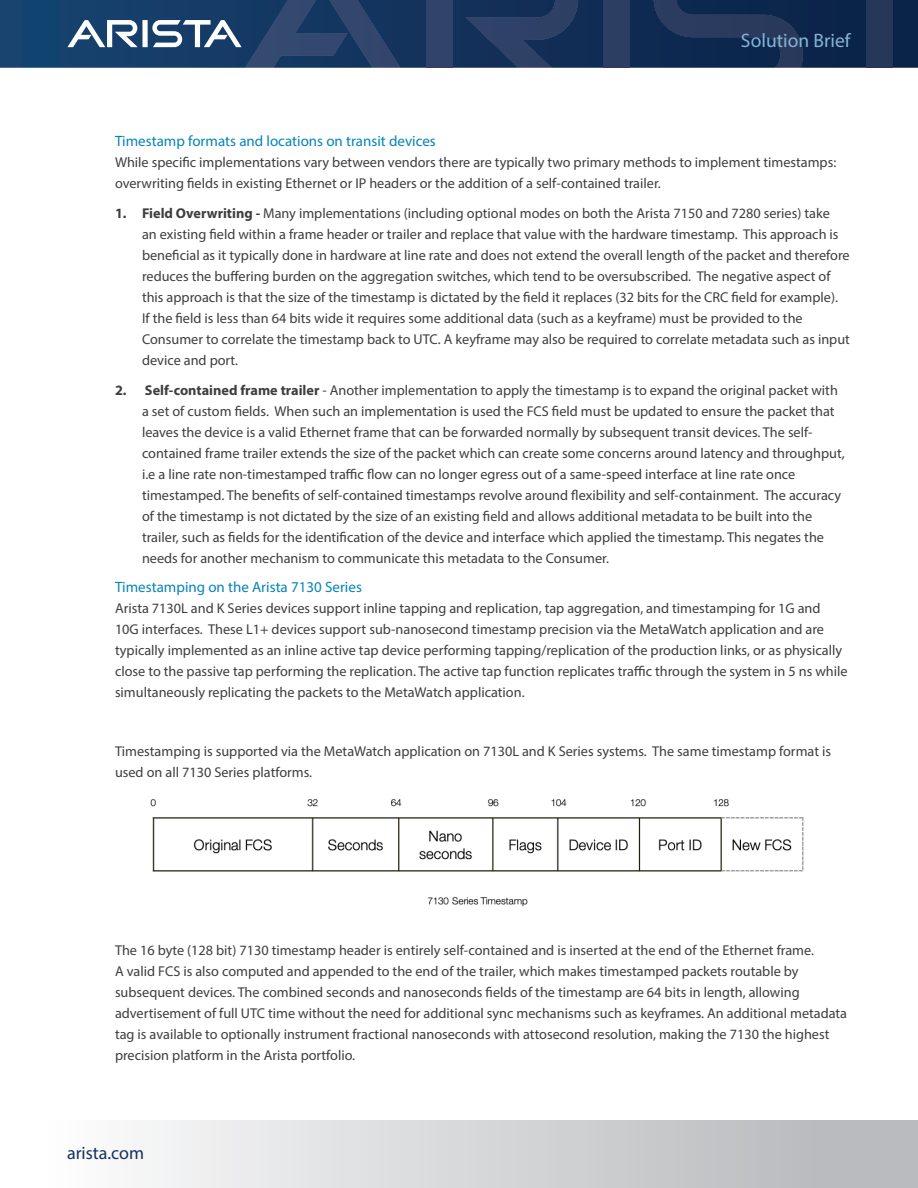
<style>
.page{position:relative;width:918px;height:1188px;background:#fff}
.page>*{position:absolute;margin:0;border:0;box-sizing:border-box;transform-origin:0 0}
.t1{font:19.5px "Myriad Pro";color:#85b4d6}
.t2{font:18px "Myriad Pro";color:#14315b}
.Main_body_subhead{font:15px "Myriad Pro";color:#0584b8}
.Main_body_text{font:14.25px/21px "Myriad Pro";color:#3e3e3f}
.s1{font-weight:700}
</style>
<div class="page">
<svg style="left:0;top:0;width:918px;height:68px;background:#103059"></svg>
<div style="left:426px;top:0;width:26px;height:68px;background:#314369"></div>
<svg style="left:465px;top:0;width:113px;height:68px;background:#20375e"></svg>
<svg style="left:67px;top:0;width:333px;height:68px;background:#2f4e75"></svg>
<div style="left:604px;top:0;width:26px;height:68px;background:#2d3e63"></div>
<svg style="left:654px;top:0;width:149px;height:68px;background:#182f55"></svg>
<div style="left:867px;top:0;width:26px;height:68px;background:#273759"></div>
<div style="left:0;top:1120px;width:918px;height:68px;background:linear-gradient(to right,#fff,#b3b4b7)"></div>
<img style="left:150px;top:799px;width:654px;height:108px">
<h1 class="t1" style="left:741px;top:29px;width:111px">Solution Brief</h1>
<p class="Main_body_subhead" style="left:115px;top:132px;width:322px">Timestamp formats and locations on transit devices</p>
<p class="Main_body_text" style="left:115px;top:152px;width:723px">While specific implementations vary between vendors there are typically two primary methods to implement timestamps: overwriting fields in existing Ethernet or IP headers or the addition of a self-contained trailer.</p>
<p class="Main_body_text" style="left:142px;top:202px;width:709px;text-indent:-27px"><span class="s1">1. Field Overwriting -</span> Many implementations (including optional modes on both the Arista 7150 and 7280 series) take<br>an existing field within a frame header or trailer and replace that value with the hardware timestamp. This approach is beneficial as it typically done in hardware at line rate and does not extend the overall length of the packet and therefore reduces the buffering burden on the aggregation switches, which tend to be oversubscribed. The negative aspect of this approach is that the size of the timestamp is dictated by the field it replaces (32 bits for the CRC field for example).<br>If the field is less than 64 bits wide it requires some additional data (such as a keyframe) must be provided to the Consumer to correlate the timestamp back to UTC. A keyframe may also be required to correlate metadata such as input device and port.</p>
<p class="Main_body_text" style="left:142px;top:379px;width:704px;text-indent:-27px"><span class="s1">2. Self-contained frame trailer</span> - Another implementation to apply the timestamp is to expand the original packet with a set of custom fields. When such an implementation is used the FCS field must be updated to ensure the packet that leaves the device is a valid Ethernet frame that can be forwarded normally by subsequent transit devices. The self&shy;contained frame trailer extends the size of the packet which can create some concerns around latency and throughput, i.e a line rate non-timestamped traffic flow can no longer egress out of a same-speed interface at line rate once timestamped. The benefits of self-contained timestamps revolve around flexibility and self-containment. The accuracy of the timestamp is not dictated by the size of an existing field and allows additional metadata to be built into the trailer, such as fields for the identification of the device and interface which applied the timestamp. This negates the needs for another mechanism to communicate this metadata to the Consumer.</p>
<p class="Main_body_subhead" style="left:115px;top:578px;width:248px">Timestamping on the Arista 7130 Series</p>
<p class="Main_body_text" style="left:115px;top:598px;width:734px">Arista 7130L and K Series devices support inline tapping and replication, tap aggregation, and timestamping for 1G and 10G interfaces. These L1+ devices support sub-nanosecond timestamp precision via the MetaWatch application and are typically implemented as an inline active tap device performing tapping/replication of the production links, or as physically close to the passive tap performing the replication. The active tap function replicates traffic through the system in 5 ns while simultaneously replicating the packets to the MetaWatch application.</p>
<p class="Main_body_text" style="left:115px;top:741px;width:718px">Timestamping is supported via the MetaWatch application on 7130L and K Series systems. The same timestamp format is used on all 7130 Series platforms.</p>
<p class="Main_body_text" style="left:115px;top:940px;width:734px">The 16 byte (128 bit) 7130 timestamp header is entirely self-contained and is inserted at the end of the Ethernet frame.<br>A valid FCS is also computed and appended to the end of the trailer, which makes timestamped packets routable by subsequent devices. The combined seconds and nanoseconds fields of the timestamp are 64 bits in length, allowing advertisement of full UTC time without the need for additional sync mechanisms such as keyframes. An additional metadata tag is available to optionally instrument fractional nanoseconds with attosecond resolution, making the 7130 the highest precision platform in the Arista portfolio.</p>
<p class="t2" style="left:67px;top:1142px;width:79px">arista.com</p>
</div>
